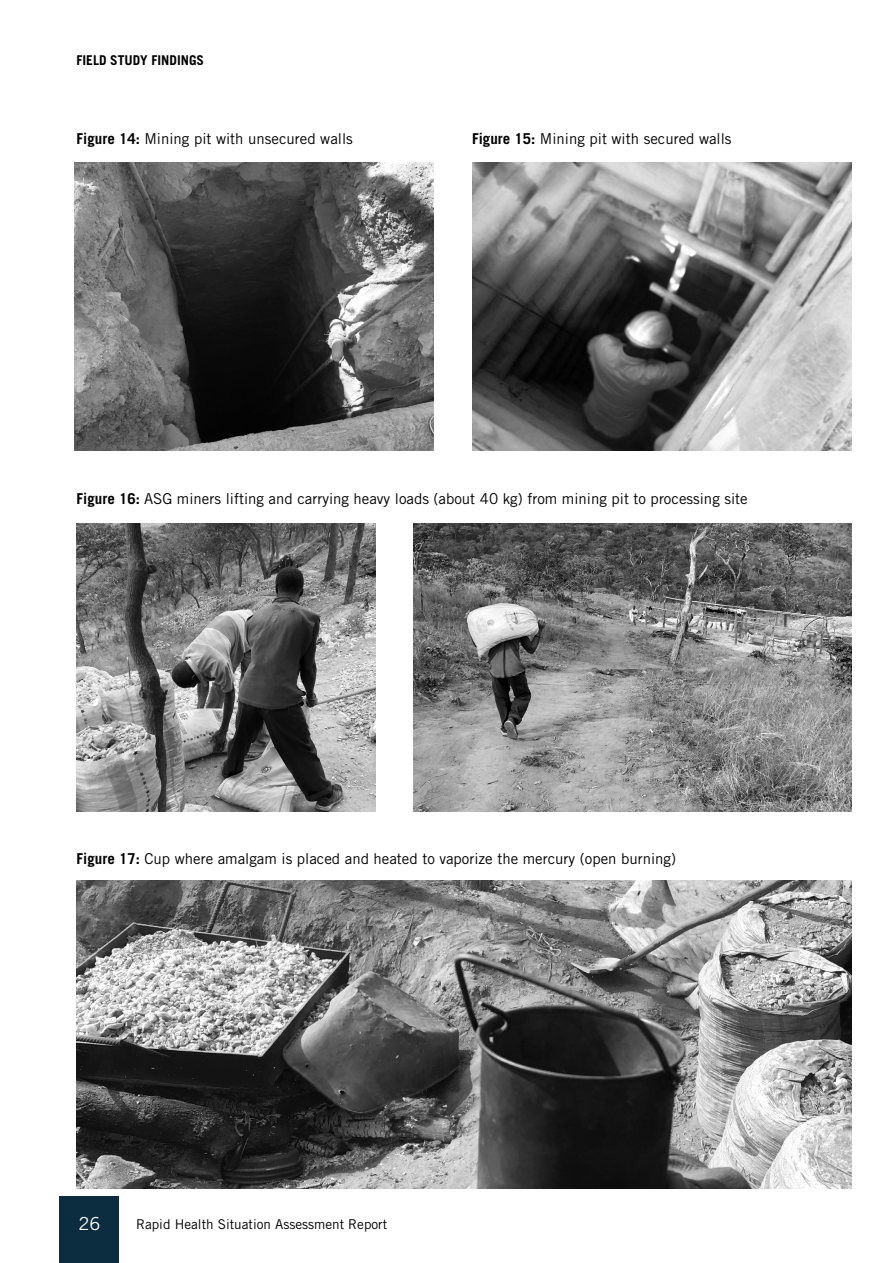
<style>
.page{position:relative;width:893px;height:1263px;background:#fff}
.page>*{position:absolute;margin:0;border:0;box-sizing:border-box;transform-origin:0 0}
.t1{font:18px "Trade Gothic LT Std";color:#fff}
.t2{font:15px "Trade Gothic LT Std";color:#000}
.t3{font:13.5px "Trade Gothic LT Std";color:#000}
.t4{font:700 13.5px "Trade Gothic LT Std";color:#000}
.s1{font-weight:700}
</style>
<div class="page">
<div style="left:60px;top:1196px;width:59px;height:67px;background:#0c2c40"></div>
<img style="left:74px;top:162px;width:360px;height:288px">
<img style="left:77px;top:881px;width:775px;height:307px">
<img style="left:472px;top:162px;width:380px;height:288px">
<img style="left:77px;top:524px;width:298px;height:288px">
<img style="left:413px;top:524px;width:439px;height:288px">
<p class="t4" style="left:77px;top:52px;width:129px">FIELD STUDY FINDINGS</p>
<p class="t2" style="left:77px;top:130px;width:278px"><span class="s1">Figure 14:</span> Mining pit with unsecured walls</p>
<p class="t2" style="left:472px;top:130px;width:261px"><span class="s1">Figure 15:</span> Mining pit with secured walls</p>
<p class="t2" style="left:77px;top:490px;width:673px"><span class="s1">Figure 16:</span> ASG miners lifting and carrying heavy loads (about 40 kg) from mining pit to processing site</p>
<p class="t2" style="left:77px;top:850px;width:601px"><span class="s1">Figure 17:</span> Cup where amalgam is placed and heated to vaporize the mercury (open burning)</p>
<p class="t1" style="left:78px;top:1212px;width:23px">26</p>
<p class="t3" style="left:136px;top:1215px;width:253px">Rapid Health Situation Assessment Report</p>
</div>
